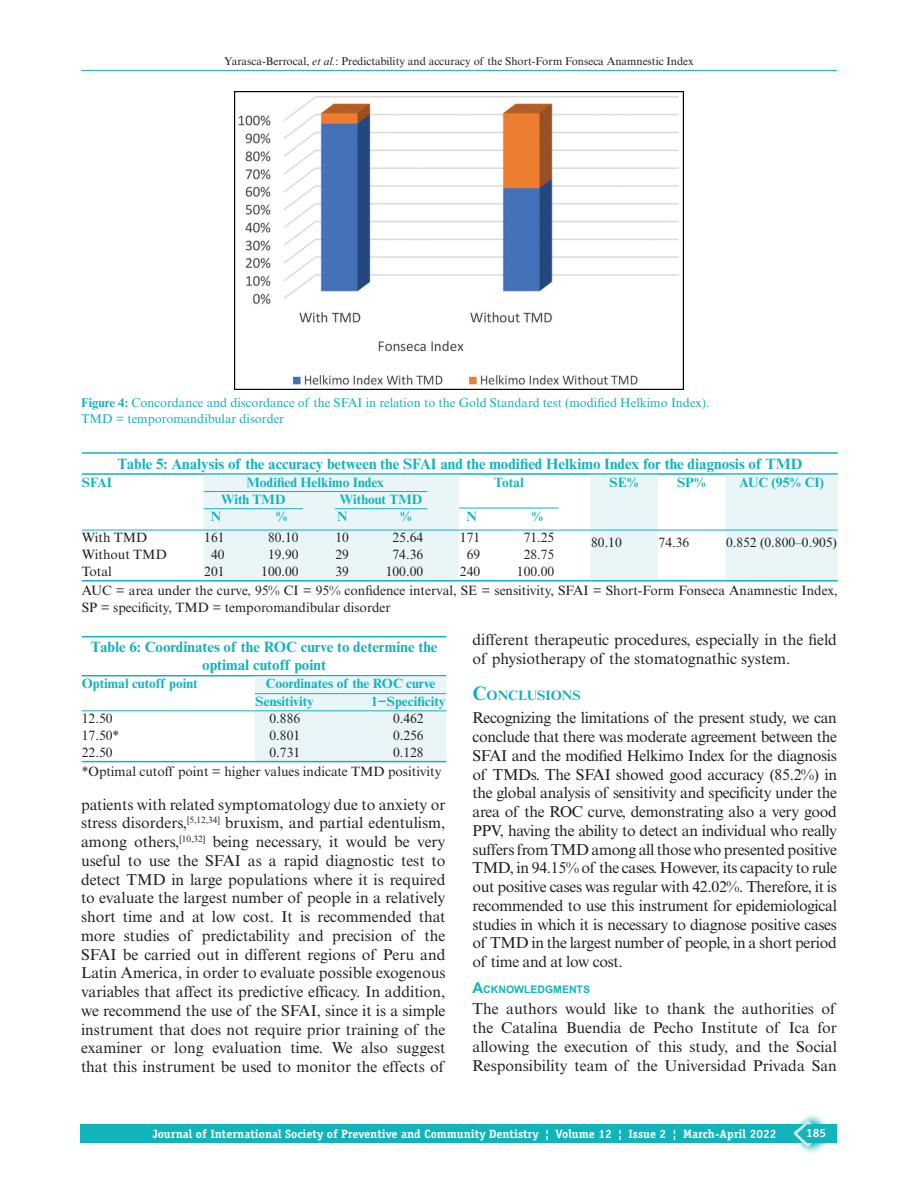
<style>
.page{position:relative;width:918px;height:1188px;background:#fff}
.page>*{position:absolute;margin:0;border:0;box-sizing:border-box;transform-origin:0 0}
.Text{font:15.75px/18.8px "Times New Roman MT Std";letter-spacing:-.02em;color:#231f20;text-align:justify}
.TextInd{font:15.75px/18.8px "Times New Roman MT Std";color:#231f20;text-align:justify}
.TabTitle{font:700 15px/18px "Times New Roman MT Std";color:#11b4bb;text-align:center}
.HeadA{font:700 13.65px "Times New Roman MT Std";color:#11b4bb}
.TableFooter1{font:13.5px/16.5px "Times New Roman MT Std";color:#231f20}
.TableBody2{font:13.5px "Times New Roman MT Std";color:#231f20}
.TableHeader{font:700 13.5px "Times New Roman MT Std";color:#11b4bb}
.TableHeader_L{font:700 13.5px "Times New Roman MT Std";color:#11b4bb}
.TableBody{font:13.5px "Times New Roman MT Std";color:#231f20}
.TableBody1{font:13.5px "Times New Roman MT Std";color:#231f20}
.FigCapt{font:12.75px/15.8px "Times New Roman MT Std";color:#11b4bb}
.t1{font:700 12px "Officina Serif Std";color:#fff}
.t2{font:11.25px "Times New Roman MT Std";color:#231f20}
.HeadB{font:700 10.5px "Arial MT Std";color:#11b4bb}
.s1{font-style:italic}
.s2{font-weight:700}
.s3{font-size:19.5px}
.s4{font-size:15px}
</style>
<div class="page">
<div style="left:81px;top:1124px;width:756px;height:19px;background:#11b4bb"></div>
<svg style="left:800px;top:1114px;width:24px;height:39px"></svg>
<svg style="left:793px;top:1120px;width:44px;height:27px"></svg>
<hr style="left:81px;top:70px;width:756px;height:1px;background:#11b4bb">
<img style="left:234px;top:92px;width:450px;height:297px">
<hr style="left:82px;top:452px;width:756px;height:2px;background:#11b4bb">
<hr style="left:82px;top:473px;width:756px;height:2px;background:#11b4bb">
<svg style="left:204px;top:475px;width:634px;height:105px;fill:#eaf5f7"></svg>
<hr style="left:82px;top:530px;width:122px;height:1px;background:#11b4bb">
<hr style="left:204px;top:530px;width:57px;height:1px;background:#11b4bb">
<hr style="left:261px;top:530px;width:74px;height:1px;background:#11b4bb">
<hr style="left:335px;top:530px;width:50px;height:1px;background:#11b4bb">
<hr style="left:385px;top:530px;width:74px;height:1px;background:#11b4bb">
<hr style="left:459px;top:530px;width:57px;height:1px;background:#11b4bb">
<hr style="left:516px;top:530px;width:74px;height:1px;background:#11b4bb">
<hr style="left:82px;top:580px;width:122px;height:2px;background:#11b4bb">
<hr style="left:459px;top:580px;width:57px;height:2px;background:#11b4bb">
<hr style="left:516px;top:580px;width:74px;height:2px;background:#11b4bb">
<hr style="left:658px;top:580px;width:67px;height:2px;background:#11b4bb">
<hr style="left:658px;top:530px;width:67px;height:1px;background:#11b4bb">
<hr style="left:204px;top:580px;width:57px;height:2px;background:#11b4bb">
<hr style="left:261px;top:580px;width:74px;height:2px;background:#11b4bb">
<hr style="left:335px;top:580px;width:50px;height:2px;background:#11b4bb">
<hr style="left:385px;top:580px;width:74px;height:2px;background:#11b4bb">
<hr style="left:590px;top:580px;width:68px;height:2px;background:#11b4bb">
<hr style="left:590px;top:530px;width:68px;height:1px;background:#11b4bb">
<hr style="left:725px;top:530px;width:113px;height:1px;background:#11b4bb">
<hr style="left:725px;top:580px;width:113px;height:2px;background:#11b4bb">
<hr style="left:204px;top:491px;width:223px;height:1px;background:#11b4bb">
<hr style="left:459px;top:508px;width:100px;height:1px;background:#11b4bb">
<hr style="left:204px;top:508px;width:99px;height:1px;background:#11b4bb">
<hr style="left:335px;top:508px;width:92px;height:1px;background:#11b4bb">
<hr style="left:82px;top:636px;width:364px;height:1px;background:#11b4bb">
<hr style="left:82px;top:675px;width:364px;height:1px;background:#11b4bb">
<div style="left:255px;top:676px;width:191px;height:85px;background:#eaf5f7"></div>
<hr style="left:82px;top:710px;width:173px;height:1px;background:#11b4bb">
<hr style="left:255px;top:710px;width:115px;height:1px;background:#11b4bb">
<hr style="left:370px;top:710px;width:76px;height:1px;background:#11b4bb">
<hr style="left:82px;top:761px;width:173px;height:1px;background:#11b4bb">
<hr style="left:255px;top:761px;width:115px;height:1px;background:#11b4bb">
<hr style="left:370px;top:761px;width:76px;height:1px;background:#11b4bb">
<hr style="left:255px;top:693px;width:115px;height:1px;background:#11b4bb">
<hr style="left:370px;top:693px;width:76px;height:1px;background:#11b4bb">
<p class="t2" style="left:224px;top:54px;width:471px">Yarasca-Berrocal, <span class="s1">et al.</span>: Predictability and accuracy of the Short-Form Fonseca Anamnestic Index</p>
<p class="FigCapt" style="left:81px;top:395px;width:630px"><span class="s2">Figure 4:</span> Concordance and discordance of the SFAI in relation to the Gold Standard test (modified Helkimo Index).<br>TMD = temporomandibular disorder</p>
<p class="TabTitle" style="left:117px;top:454px;width:686px">Table 5: Analysis of the accuracy between the SFAI and the modified Helkimo Index for the diagnosis of TMD</p>
<p class="TableHeader" style="left:82px;top:474px;width:32px">SFAI</p>
<p class="TableHeader_L" style="left:246px;top:474px;width:139px">Modified Helkimo Index</p>
<p class="TableHeader_L" style="left:494px;top:474px;width:31px">Total</p>
<p class="TableHeader" style="left:610px;top:474px;width:30px">SE%</p>
<p class="TableHeader" style="left:677px;top:474px;width:30px">SP%</p>
<p class="TableHeader" style="left:739px;top:474px;width:87px">AUC (95% CI)</p>
<p class="TableHeader_L" style="left:221px;top:491px;width:66px">With TMD</p>
<p class="TableHeader_L" style="left:340px;top:491px;width:84px">Without TMD</p>
<p class="TableHeader" style="left:211px;top:508px;width:12px">N</p>
<p class="TableHeader" style="left:276px;top:508px;width:13px">%</p>
<p class="TableHeader" style="left:337px;top:508px;width:12px">N</p>
<p class="TableHeader" style="left:400px;top:508px;width:13px">%</p>
<p class="TableHeader" style="left:467px;top:508px;width:12px">N</p>
<p class="TableHeader" style="left:531px;top:508px;width:13px">%</p>
<p class="TableBody1" style="left:82px;top:530px;width:67px">With TMD</p>
<p class="TableBody1" style="left:204px;top:530px;width:22px">161</p>
<p class="TableBody1" style="left:268px;top:530px;width:32px">80.10</p>
<p class="TableBody1" style="left:336px;top:530px;width:15px">10</p>
<p class="TableBody1" style="left:393px;top:530px;width:32px">25.64</p>
<p class="TableBody1" style="left:460px;top:530px;width:22px">171</p>
<p class="TableBody1" style="left:524px;top:530px;width:32px">71.25</p>
<p class="TableBody2" style="left:591px;top:535px;width:32px">80.10</p>
<p class="TableBody2" style="left:659px;top:535px;width:32px">74.36</p>
<p class="TableBody2" style="left:726px;top:535px;width:113px">0.852 (0.800–0.905)</p>
<p class="TableBody" style="left:82px;top:547px;width:86px">Without TMD</p>
<p class="TableBody" style="left:211px;top:547px;width:15px">40</p>
<p class="TableBody" style="left:268px;top:547px;width:32px">19.90</p>
<p class="TableBody" style="left:336px;top:547px;width:15px">29</p>
<p class="TableBody" style="left:393px;top:547px;width:32px">74.36</p>
<p class="TableBody" style="left:467px;top:547px;width:15px">69</p>
<p class="TableBody" style="left:524px;top:547px;width:32px">28.75</p>
<p class="TableBody2" style="left:82px;top:564px;width:31px">Total</p>
<p class="TableBody2" style="left:204px;top:564px;width:22px">201</p>
<p class="TableBody2" style="left:261px;top:564px;width:39px">100.00</p>
<p class="TableBody2" style="left:336px;top:564px;width:15px">39</p>
<p class="TableBody2" style="left:386px;top:564px;width:39px">100.00</p>
<p class="TableBody2" style="left:460px;top:564px;width:22px">240</p>
<p class="TableBody2" style="left:517px;top:564px;width:39px">100.00</p>
<p class="TableFooter1" style="left:82px;top:582px;width:757px">AUC = area under the curve, 95% CI = 95% confidence interval, SE = sensitivity, SFAI = Short-Form Fonseca Anamnestic Index,<br>SP = specificity, TMD = temporomandibular disorder</p>
<p class="TabTitle" style="left:91px;top:638px;width:348px">Table 6: Coordinates of the ROC curve to determine the optimal cutoff point</p>
<p class="TableHeader" style="left:82px;top:675px;width:117px">Optimal cutoff point</p>
<p class="TableHeader_L" style="left:266px;top:675px;width:171px">Coordinates of the ROC curve</p>
<p class="TableHeader" style="left:256px;top:693px;width:60px">Sensitivity</p>
<p class="TableHeader" style="left:371px;top:693px;width:76px">1−Specificity</p>
<p class="TableBody1" style="left:82px;top:710px;width:32px">12.50</p>
<p class="TableBody1" style="left:270px;top:710px;width:32px">0.886</p>
<p class="TableBody1" style="left:393px;top:710px;width:32px">0.462</p>
<p class="TableBody" style="left:82px;top:728px;width:39px">17.50*</p>
<p class="TableBody" style="left:270px;top:728px;width:32px">0.801</p>
<p class="TableBody" style="left:393px;top:728px;width:32px">0.256</p>
<p class="TableBody2" style="left:82px;top:745px;width:32px">22.50</p>
<p class="TableBody2" style="left:270px;top:745px;width:32px">0.731</p>
<p class="TableBody2" style="left:393px;top:745px;width:32px">0.128</p>
<p class="TableFooter1" style="left:82px;top:763px;width:361px">*Optimal cutoff point = higher values indicate TMD positivity</p>
<p class="TextInd" style="left:472px;top:631px;width:366px">different therapeutic procedures, especially in the field of physiotherapy of the stomatognathic system.</p>
<p class="HeadA" style="left:472px;top:687px;width:110px"><span class="s3">C</span>ONCLUSIONS</p>
<p class="Text" style="left:472px;top:709px;width:366px">Recognizing the limitations of the present study, we can conclude that there was moderate agreement between the SFAI and the modified Helkimo Index for the diagnosis of TMDs. The SFAI showed good accuracy (85.2%) in the global analysis of sensitivity and specificity under the area of the ROC curve, demonstrating also a very good PPV, having the ability to detect an individual who really suffers from TMD among all those who presented positive TMD, in 94.15% of the cases. However, its capacity to rule out positive cases was regular with 42.02%. Therefore, it is recommended to use this instrument for epidemiological studies in which it is necessary to diagnose positive cases of TMD in the largest number of people, in a short period of time and at low cost.</p>
<p class="HeadB" style="left:472px;top:984px;width:119px"><span class="s4">A</span>CKNOWLEDGMENTS</p>
<p class="Text" style="left:472px;top:1000px;width:366px">The authors would like to thank the authorities of the Catalina Buendia de Pecho Institute of Ica for allowing the execution of this study, and the Social Responsibility team of the Universidad Privada San</p>
<p class="TextInd" style="left:81px;top:795px;width:366px">patients with related symptomatology due to anxiety or stress disorders,<sup>[5,12,34]</sup> bruxism, and partial edentulism, among others,<sup>[10,32]</sup> being necessary, it would be very useful to use the SFAI as a rapid diagnostic test to detect TMD in large populations where it is required to evaluate the largest number of people in a relatively short time and at low cost. It is recommended that more studies of predictability and precision of the SFAI be carried out in different regions of Peru and Latin America, in order to evaluate possible exogenous variables that affect its predictive efficacy. In addition, we recommend the use of the SFAI, since it is a simple instrument that does not require prior training of the examiner or long evaluation time. We also suggest that this instrument be used to monitor the effects of</p>
<p class="t1" style="left:152px;top:1126px;width:626px">Journal of International Society of Preventive and Community Dentistry ¦ Volume 12 ¦ Issue 2 ¦ March-April 2022</p>
<p class="t1" style="left:806px;top:1126px;width:22px">185</p>
</div>
